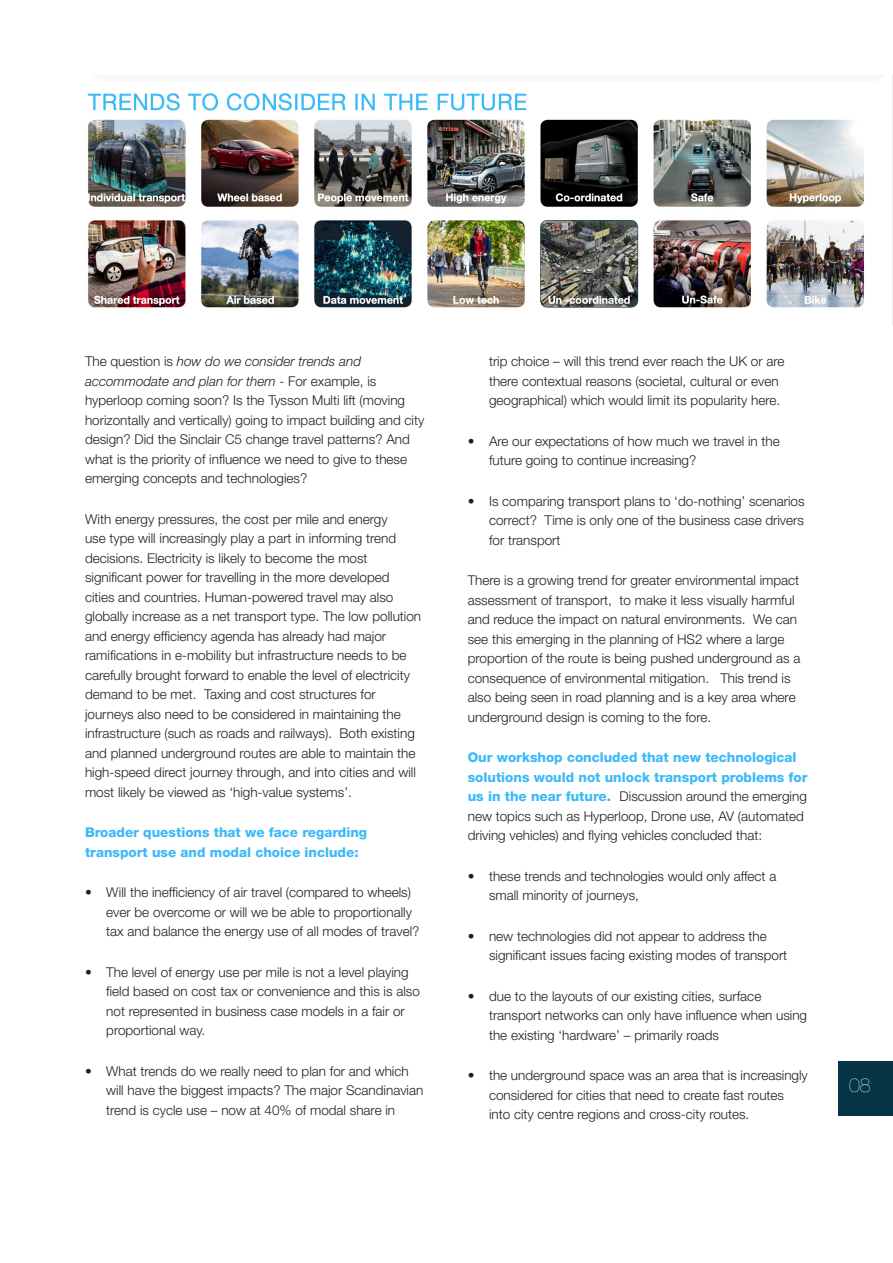
<style>
.page{position:relative;width:893px;height:1263px;background:#fff}
.page>*{position:absolute;margin:0;border:0;box-sizing:border-box;transform-origin:0 0}
.page_numbers{font:200 19.5px "Helvetica Neue LT Std";color:#fff}
.body_text{font:300 13.5px/19.5px "Helvetica Neue LT Std";color:#231f20}
.blue_bold_body_text{font:800 13.5px/19.5px "Helvetica Neue LT Std";color:#3cb9f7}
.s1{font-style:italic}
.s2{font-weight:800;color:#3cb9f7}
</style>
<div class="page">
<img style="left:87px;top:93px;width:777px;height:215px">
<div style="left:838px;top:1061px;width:55px;height:54px;background:#073547"></div>
<p class="body_text" style="left:85px;top:351px;width:341px">The question is <span class="s1">how do we consider trends and accommodate and plan for them</span> - For example, is hyperloop coming soon? Is the Tysson Multi lift (moving horizontally and vertically) going to impact building and city design? Did the Sinclair C5 change travel patterns? And what is the priority of influence we need to give to these emerging concepts and technologies?</p>
<p class="body_text" style="left:85px;top:509px;width:338px">With energy pressures, the cost per mile and energy<br>use type will increasingly play a part in informing trend decisions. Electricity is likely to become the most significant power for travelling in the more developed cities and countries. Human-powered travel may also globally increase as a net transport type. The low pollution and energy efficiency agenda has already had major ramifications in e-mobility but infrastructure needs to be carefully brought forward to enable the level of electricity demand to be met. Taxing and cost structures for journeys also need to be considered in maintaining the infrastructure (such as roads and railways). Both existing and planned underground routes are able to maintain the high-speed direct journey through, and into cities and will most likely be viewed as ‘high-value systems’.</p>
<p class="blue_bold_body_text" style="left:85px;top:823px;width:284px">Broader questions that we face regarding transport use and modal choice include:</p>
<p class="body_text" style="left:106px;top:882px;width:315px;text-indent:-21px">• Will the inefficiency of air travel (compared to wheels) ever be overcome or will we be able to proportionally tax and balance the energy use of all modes of travel?</p>
<p class="body_text" style="left:106px;top:962px;width:315px;text-indent:-21px">• The level of energy use per mile is not a level playing field based on cost tax or convenience and this is also not represented in business case models in a fair or proportional way.</p>
<p class="body_text" style="left:106px;top:1061px;width:319px;text-indent:-21px">• What trends do we really need to plan for and which will have the biggest impacts? The major Scandinavian trend is cycle use – now at 40% of modal share in</p>
<p class="body_text" style="left:489px;top:351px;width:297px">trip choice – will this trend ever reach the UK or are there contextual reasons (societal, cultural or even geographical) which would limit its popularity here.</p>
<p class="body_text" style="left:489px;top:431px;width:292px;text-indent:-21px">• Are our expectations of how much we travel in the future going to continue increasing?</p>
<p class="body_text" style="left:489px;top:491px;width:317px;text-align:justify;text-indent:-21px">• Is comparing transport plans to ‘do-nothing’ scenarios correct? Time is only one of the business case drivers for transport</p>
<p class="body_text" style="left:468px;top:570px;width:334px">There is a growing trend for greater environmental impact assessment of transport, to make it less visually harmful and reduce the impact on natural environments. We can see this emerging in the planning of HS2 where a large proportion of the route is being pushed underground as a consequence of environmental mitigation. This trend is also being seen in road planning and is a key area where underground design is coming to the fore.</p>
<p class="body_text" style="left:468px;top:747px;width:341px"><span class="s2">Our workshop concluded that new technological solutions would not unlock transport problems for us in the near future.</span> Discussion around the emerging new topics such as Hyperloop, Drone use, AV (automated driving vehicles) and flying vehicles concluded that:</p>
<p class="body_text" style="left:489px;top:866px;width:289px;text-indent:-21px">• these trends and technologies would only affect a small minority of journeys,</p>
<p class="body_text" style="left:489px;top:926px;width:300px;text-indent:-21px">• new technologies did not appear to address the significant issues facing existing modes of transport</p>
<p class="body_text" style="left:489px;top:986px;width:320px;text-indent:-21px">• due to the layouts of our existing cities, surface transport networks can only have influence when using the existing ‘hardware’ – primarily roads</p>
<p class="body_text" style="left:489px;top:1065px;width:320px;text-indent:-21px">• the underground space was an area that is increasingly considered for cities that need to create fast routes into city centre regions and cross-city routes.</p>
<p class="page_numbers" style="left:849px;top:1074px;width:23px">08</p>
</div>
